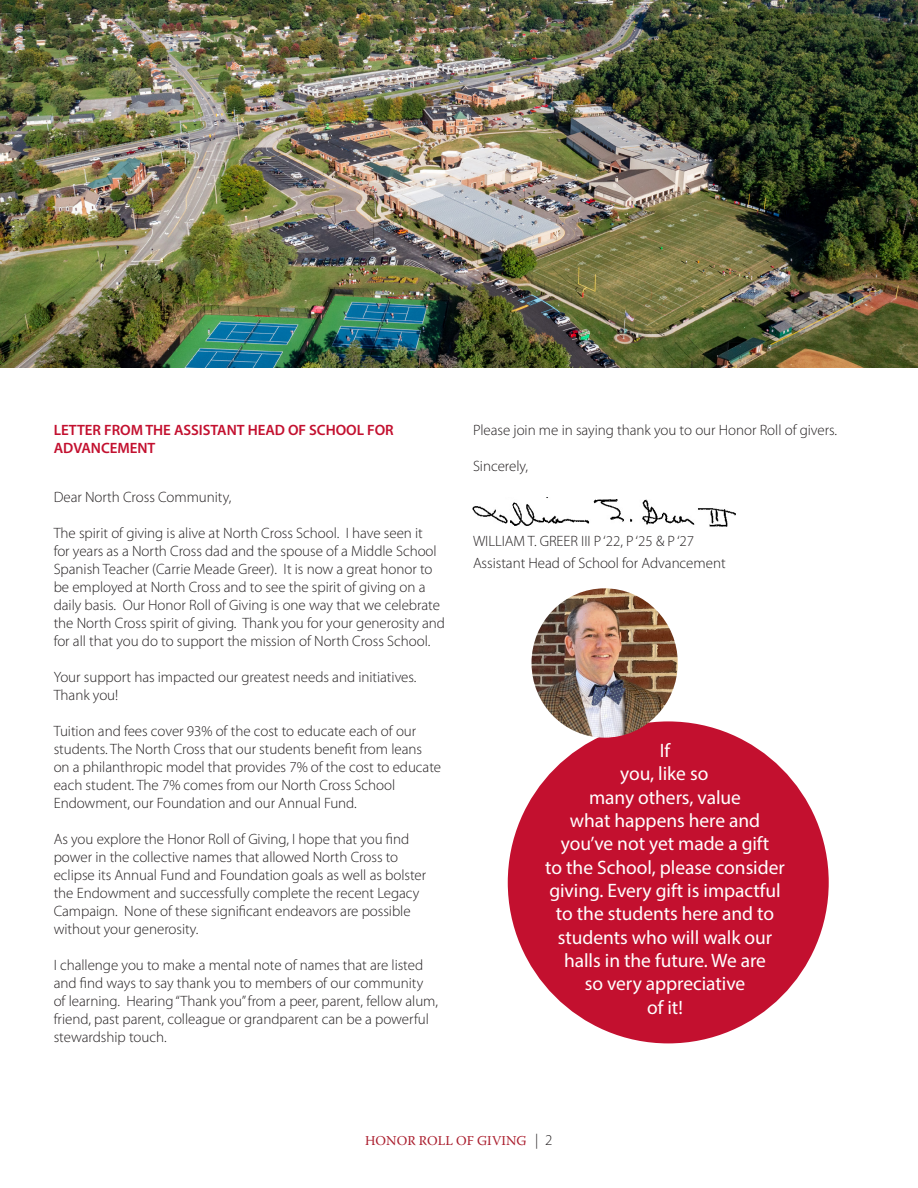
<style>
.page{position:relative;width:918px;height:1188px;background:#fff}
.page>*{position:absolute;margin:0;border:0;box-sizing:border-box;transform-origin:0 0}
.t1{font:19.5px/23.4px "Myriad Pro";letter-spacing:-.005em;color:#fff;text-align:center}
.t2{font:300 15px/18px "Myriad Pro";letter-spacing:-.005em;color:#231f20}
.t3{font:15px/18px "Myriad Variable Concept";letter-spacing:-.005em;color:#c3102f}
.t4{font:13.5px "Warnock Pro";letter-spacing:.005em;color:#aa1d2d}
.s1{font-weight:400;font-size:18px;color:#fff}
.s2{font-family:"Myriad Pro";font-weight:300;font-size:15px;color:#231f20}
</style>
<div class="page">
<img style="left:0;top:0;width:918px;height:367px">
<img style="left:472px;top:499px;width:264px;height:28px">
<div style="left:508px;top:721px;width:321px;height:322px;background:#c3102f;border-radius:50%"></div>
<img style="left:532px;top:588px;width:146px;height:150px">
<p class="t3" style="left:54px;top:421px;width:341px">LETTER FROM THE ASSISTANT HEAD OF SCHOOL FOR<br>ADVANCEMENT</p>
<p class="t2" style="left:54px;top:488px;width:179px">Dear North Cross Community,</p>
<p class="t2" style="left:54px;top:524px;width:393px">The spirit of giving is alive at North Cross School. I have seen it<br>for years as a North Cross dad and the spouse of a Middle School Spanish Teacher (Carrie Meade Greer). It is now a great honor to be employed at North Cross and to see the spirit of giving on a daily basis. Our Honor Roll of Giving is one way that we celebrate the North Cross spirit of giving. Thank you for your generosity and for all that you do to support the mission of North Cross School.</p>
<p class="t2" style="left:54px;top:668px;width:364px">Your support has impacted our greatest needs and initiatives.<br>Thank you!</p>
<p class="t2" style="left:54px;top:722px;width:389px">Tuition and fees cover 93% of the cost to educate each of our students. The North Cross that our students benefit from leans on a philanthropic model that provides 7% of the cost to educate each student. The 7% comes from our North Cross School Endowment, our Foundation and our Annual Fund.</p>
<p class="t2" style="left:54px;top:830px;width:374px">As you explore the Honor Roll of Giving, I hope that you find power in the collective names that allowed North Cross to eclipse its Annual Fund and Foundation goals as well as bolster the Endowment and successfully complete the recent Legacy Campaign. None of these significant endeavors are possible without your generosity.</p>
<p class="t2" style="left:54px;top:956px;width:386px">I challenge you to make a mental note of names that are listed and find ways to say thank you to members of our community of learning. Hearing “Thank you” from a peer, parent, fellow alum, friend, past parent, colleague or grandparent can be a powerful stewardship touch.</p>
<p class="t2" style="left:473px;top:420px;width:366px">Please join me in saying thank you to our Honor Roll of givers.</p>
<p class="t2" style="left:473px;top:456px;width:57px">Sincerely,</p>
<p class="t2" style="left:473px;top:532px;width:223px">WILLIAM T. GREER III P ‘22, P ‘25 &amp; P ‘27</p>
<p class="t2" style="left:473px;top:554px;width:369px">Assistant Head of School for Advancement<span class="s1">lls in the future.</span></p>
<p class="t1" style="left:545px;top:738px;width:241px">If<br>you, like so<br>many others, value<br>what happens here and you’ve not yet made a gift<br>to the School, please consider giving. Every gift is impactful to the students here and to students who will walk our halls in the future. We are<br>so very appreciative<br>of it!</p>
<p class="t4" style="left:365px;top:1133px;width:189px">HONOR ROLL OF GIVING <span class="s2">| 2</span></p>
</div>
